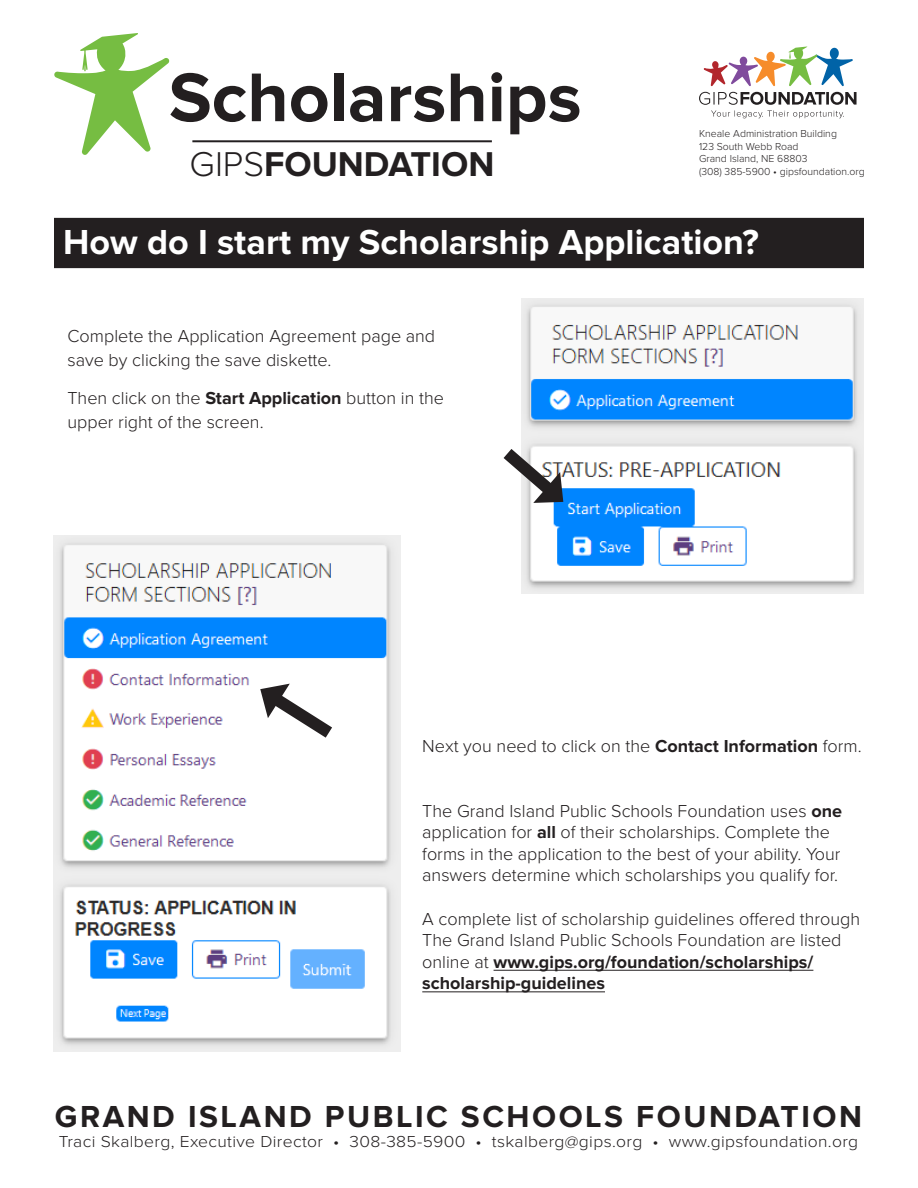
<style>
.page{position:relative;width:918px;height:1188px;background:#fff}
.page>*{position:absolute;margin:0;border:0;box-sizing:border-box;transform-origin:0 0}
.t1{font:700 71.4px "Proxima Nova";color:#231f20}
.t2{font:700 36px "Proxima Nova";color:#fff}
.t3{font:700 35.7px "Proxima Nova";color:#231f20}
.t4{font:700 31.5px "Proxima Nova";letter-spacing:.08em;color:#231f20}
.t5{font:300 18px/21.6px "Proxima Nova";color:#231f20}
.t6{font:300 16.5px "Proxima Nova";letter-spacing:.02em;color:#231f20;scale:1.06 1}
.t7{font:300 10.5px "Proxima Nova";color:#231f20}
.s1{font-weight:300}
.s2{font-weight:700}
</style>
<div class="page">
<hr style="left:192px;top:140px;width:300px;height:2px;background:#231f20">
<svg style="left:54px;top:33px;width:116px;height:122px"></svg>
<hr style="left:494px;top:970px;width:319px;height:1px;background:#231f20">
<hr style="left:422px;top:992px;width:183px;height:1px;background:#231f20">
<svg style="left:699px;top:92px;width:158px;height:26px"></svg>
<svg style="left:704px;top:47px;width:149px;height:39px"></svg>
<div style="left:55px;top:219px;width:808px;height:48px;background:#231f20"></div>
<div style="left:54px;top:218px;width:810px;height:50px;border:2px solid #231f20"></div>
<img style="left:522px;top:298px;width:342px;height:296px">
<img style="left:54px;top:536px;width:347px;height:515px">
<svg style="left:503px;top:437px;width:67px;height:73px"></svg>
<svg style="left:255px;top:680px;width:90px;height:69px"></svg>
<p class="t1" style="left:169px;top:56px;width:414px">Scholarships</p>
<p class="t3" style="left:190px;top:143px;width:306px"><span class="s1">GIPS</span>FOUNDATION</p>
<p class="t7" style="left:699px;top:128px;width:139px">Kneale Administration Building</p>
<p class="t7" style="left:699px;top:140px;width:101px">123 South Webb Road</p>
<p class="t7" style="left:699px;top:153px;width:110px">Grand Island, NE 68803</p>
<p class="t7" style="left:699px;top:165px;width:167px">(308) 385-5900 • gipsfoundation.org</p>
<p class="t2" style="left:63px;top:221px;width:697px">How do I start my Scholarship Application?</p>
<p class="t5" style="left:68px;top:325px;width:369px;line-height:24px">Complete the Application Agreement page and save by clicking the save diskette.</p>
<p class="t5" style="left:68px;top:387px;width:378px;line-height:24px">Then click on the <span class="s2">Start Application</span> button in the upper right of the screen.</p>
<p class="t5" style="left:422px;top:736px;width:441px">Next you need to click on the <span class="s2">Contact Information</span> form.</p>
<p class="t5" style="left:422px;top:800px;width:421px">The Grand Island Public Schools Foundation uses <span class="s2">one </span>application for <span class="s2">all</span> of their scholarships. Complete the forms in the application to the best of your ability. Your answers determine which scholarships you qualify for.</p>
<p class="t5" style="left:422px;top:908px;width:440px">A complete list of scholarship guidelines offered through The Grand Island Public Schools Foundation are listed online at <span class="s2">www.gips.org/foundation/scholarships/ scholarship-guidelines</span></p>
<p class="t4" style="left:55px;top:1098px;width:809px">GRAND ISLAND PUBLIC SCHOOLS FOUNDATION</p>
<p class="t6" style="left:59px;top:1132px;width:756px">Traci Skalberg, Executive Director • 308-385-5900 • tskalberg@gips.org • www.gipsfoundation.org</p>
</div>
